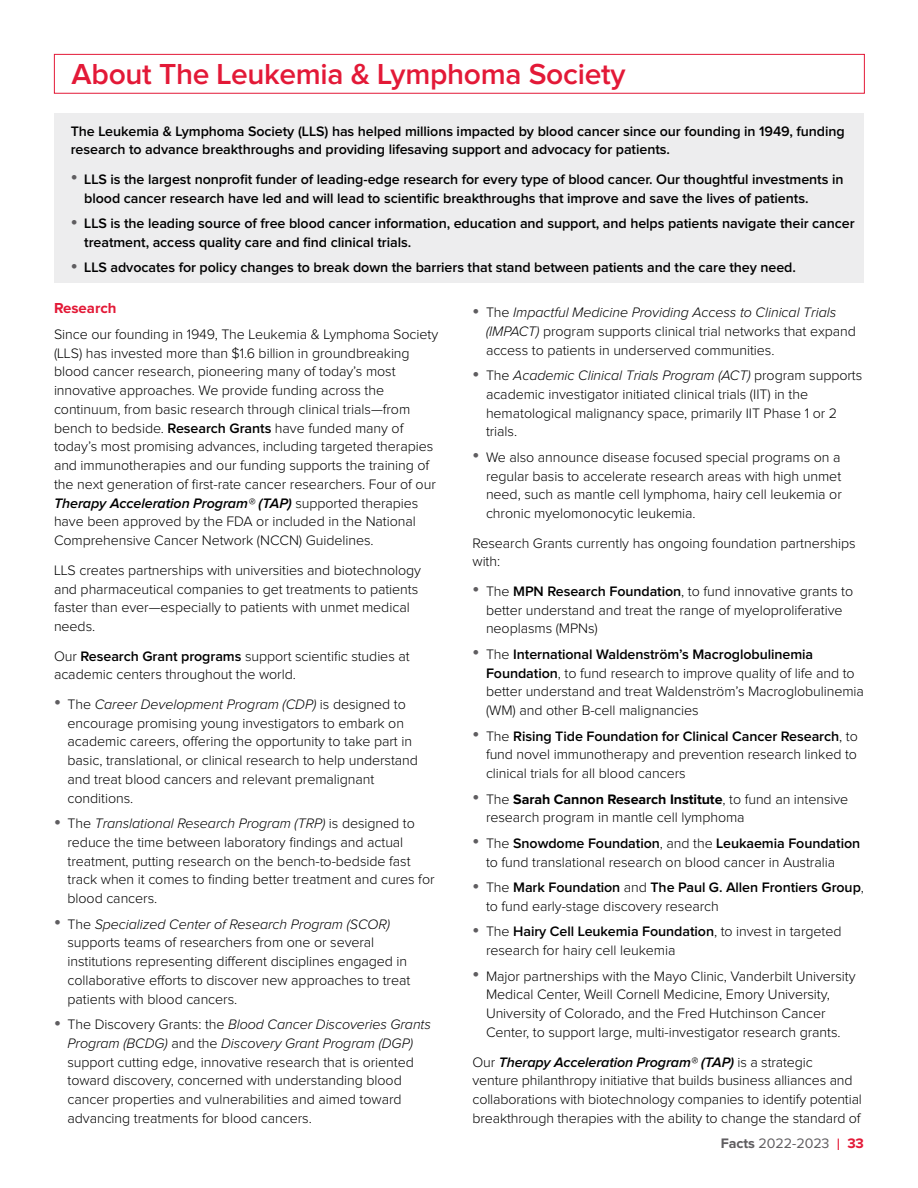
<style>
.page{position:relative;width:918px;height:1188px;background:#fff}
.page>*{position:absolute;margin:0;border:0;box-sizing:border-box;transform-origin:0 0}
.t1{font:600 30px "Proxima Nova";letter-spacing:-.01em;color:#e31937}
.t2{font:700 15px "Proxima Nova";color:#e31937}
.t3{font:300 14.25px/18.8px "Proxima Nova";letter-spacing:-.005em;color:#000}
.t4{font:600 14.25px/18.8px "Proxima Nova";letter-spacing:-.005em;color:#000}
.t5{font:14.25px "Proxima Nova";letter-spacing:-.005em;color:#5f5d60}
.s1{font-weight:700;font-size:19.5px;color:#5f5d60}
.s2{font-weight:600}
.s3{font-weight:600;font-style:italic}
.s4{font-style:italic}
.s5{font-weight:700}
.s6{font-weight:300}
.s7{font-size:17.1px;color:#e31937}
.s8{font-weight:700;color:#e31937}
</style>
<div class="page">
<div style="left:54px;top:54px;width:811px;height:40px;border:1px solid #e31937"></div>
<div style="left:54px;top:113px;width:810px;height:170px;background:#ededee"></div>
<h1 class="t1" style="left:72px;top:60px;width:555px">About The Leukemia &amp; Lymphoma Society</h1>
<p class="t4" style="left:71px;top:122px;width:775px">The Leukemia &amp; Lymphoma Society (LLS) has helped millions impacted by blood cancer since our founding in 1949, funding research to advance breakthroughs and providing lifesaving support and advocacy for patients.</p>
<p class="t4" style="left:84px;top:170px;width:761px;text-indent:-14px"><span class="s1">•</span> LLS is the largest nonprofit funder of leading-edge research for every type of blood cancer. Our thoughtful investments in blood cancer research have led and will lead to scientific breakthroughs that improve and save the lives of patients.</p>
<p class="t4" style="left:84px;top:215px;width:772px;text-indent:-14px"><span class="s1">•</span> LLS is the leading source of free blood cancer information, education and support, and helps patients navigate their cancer treatment, access quality care and find clinical trials.</p>
<p class="t4" style="left:71px;top:259px;width:727px"><span class="s1">•</span> LLS advocates for policy changes to break down the barriers that stand between patients and the care they need.</p>
<p class="t2" style="left:54px;top:302px;width:64px">Research</p>
<p class="t3" style="left:54px;top:325px;width:386px">Since our founding in 1949, The Leukemia &amp; Lymphoma Society (LLS) has invested more than $1.6 billion in groundbreaking blood cancer research, pioneering many of today’s most innovative approaches. We provide funding across the continuum, from basic research through clinical trials—from bench to bedside. <span class="s2">Research Grants</span> have funded many of today’s most promising advances, including targeted therapies and immunotherapies and our funding supports the training of the next generation of first-rate cancer researchers. Four of our <span class="s3">Therapy Acceleration Program® (TAP)</span> supported therapies have been approved by the FDA or included in the National Comprehensive Cancer Network (NCCN) Guidelines.</p>
<p class="t3" style="left:54px;top:561px;width:369px">LLS creates partnerships with universities and biotechnology and pharmaceutical companies to get treatments to patients faster than ever—especially to patients with unmet medical needs.</p>
<p class="t3" style="left:54px;top:647px;width:357px">Our <span class="s2">Research Grant programs</span> support scientific studies at academic centers throughout the world.</p>
<p class="t3" style="left:68px;top:695px;width:352px;text-indent:-14px"><span class="s1">•</span> The <span class="s4">Career Development Program (CDP)</span> is designed to encourage promising young investigators to embark on academic careers, offering the opportunity to take part in basic, translational, or clinical research to help understand and treat blood cancers and relevant premalignant conditions.</p>
<p class="t3" style="left:68px;top:815px;width:369px;text-indent:-14px"><span class="s1">•</span> The <span class="s4">Translational Research Program (TRP)</span> is designed to reduce the time between laboratory findings and actual treatment, putting research on the bench-to-bedside fast track when it comes to finding better treatment and cures for blood cancers.</p>
<p class="t3" style="left:68px;top:915px;width:344px;text-indent:-14px"><span class="s1">•</span> The <span class="s4">Specialized Center of Research Program (SCOR) </span>supports teams of researchers from one or several institutions representing different disciplines engaged in collaborative efforts to discover new approaches to treat patients with blood cancers.</p>
<p class="t3" style="left:68px;top:1016px;width:365px;text-indent:-14px"><span class="s1">•</span> The Discovery Grants: the <span class="s4">Blood Cancer Discoveries Grants Program (BCDG)</span> and the <span class="s4">Discovery Grant Program (DGP) </span>support cutting edge, innovative research that is oriented toward discovery, concerned with understanding blood cancer properties and vulnerabilities and aimed toward advancing treatments for blood cancers.</p>
<p class="t3" style="left:486px;top:304px;width:372px;text-indent:-14px"><span class="s1">•</span> The <span class="s4">Impactful Medicine Providing Access to Clinical Trials (IMPACT)</span> program supports clinical trial networks that expand access to patients in underserved communities.</p>
<p class="t3" style="left:486px;top:367px;width:378px;text-indent:-14px"><span class="s1">•</span> The <span class="s4">Academic Clinical Trials Program (ACT)</span> program supports academic investigator initiated clinical trials (IIT) in the hematological malignancy space, primarily IIT Phase 1 or 2 trials.</p>
<p class="t3" style="left:486px;top:448px;width:357px;text-align:justify;text-indent:-14px"><span class="s1">•</span> We also announce disease focused special programs on a regular basis to accelerate research areas with high unmet need, such as mantle cell lymphoma, hairy cell leukemia or chronic myelomonocytic leukemia.</p>
<p class="t3" style="left:473px;top:534px;width:385px">Research Grants currently has ongoing foundation partnerships with:</p>
<p class="t3" style="left:486px;top:582px;width:369px;text-indent:-14px"><span class="s1">•</span> The <span class="s2">MPN Research Foundation</span>, to fund innovative grants to better understand and treat the range of myeloproliferative neoplasms (MPNs)</p>
<p class="t3" style="left:486px;top:645px;width:380px;text-indent:-14px"><span class="s1">•</span> The <span class="s2">International Waldenström’s Macroglobulinemia Foundation</span>, to fund research to improve quality of life and to better understand and treat Waldenström’s Macroglobulinemia (WM) and other B-cell malignancies</p>
<p class="t3" style="left:486px;top:727px;width:373px;text-align:justify;text-indent:-14px"><span class="s1">•</span> The <span class="s2">Rising Tide Foundation for Clinical Cancer Research</span>, to fund novel immunotherapy and prevention research linked to clinical trials for all blood cancers</p>
<p class="t3" style="left:486px;top:790px;width:364px;text-indent:-14px"><span class="s1">•</span> The <span class="s5">Sarah Cannon Research Institute</span>, to fund an intensive research program in mantle cell lymphoma</p>
<p class="t3" style="left:486px;top:834px;width:376px;text-indent:-14px"><span class="s1">•</span> The <span class="s2">Snowdome Foundation</span>, and the <span class="s2">Leukaemia Foundation </span>to fund translational research on blood cancer in Australia</p>
<p class="t4" style="left:486px;top:879px;width:379px;text-indent:-14px"><span class="s1">•</span> <span class="s6">The</span> Mark Foundation <span class="s6">and</span> The Paul G. Allen Frontiers Group<span class="s6">, to fund early-stage discovery research</span></p>
<p class="t3" style="left:486px;top:923px;width:357px;text-indent:-14px"><span class="s1">•</span> The <span class="s2">Hairy Cell Leukemia Foundation</span>, to invest in targeted research for hairy cell leukemia</p>
<p class="t3" style="left:486px;top:967px;width:371px;text-indent:-14px"><span class="s1">•</span> Major partnerships with the Mayo Clinic, Vanderbilt University Medical Center, Weill Cornell Medicine, Emory University, University of Colorado, and the Fred Hutchinson Cancer Center, to support large, multi-investigator research grants.</p>
<p class="t3" style="left:473px;top:1053px;width:391px">Our <span class="s3">Therapy Acceleration Program® (TAP)</span> is a strategic venture philanthropy initiative that builds business alliances and collaborations with biotechnology companies to identify potential breakthrough therapies with the ability to change the standard of</p>
<p class="t5" style="left:721px;top:1137px;width:145px"><span class="s5">Facts</span> 2022-2023 <span class="s7">I</span> <span class="s8">33</span></p>
</div>
